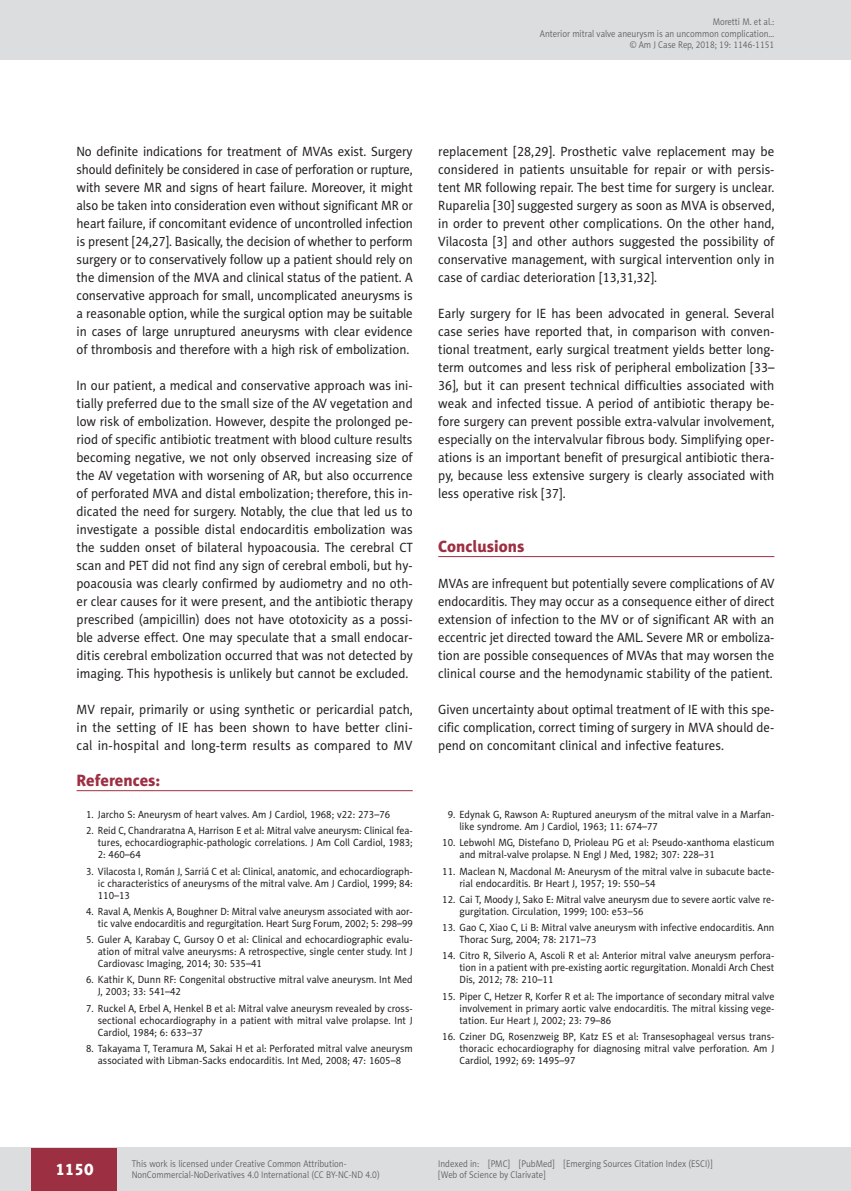
<style>
.page{position:relative;width:851px;height:1191px;background:#fff}
.page>*{position:absolute;margin:0;border:0;box-sizing:border-box;transform-origin:0 0}
.AJCR_Headline_1{font:16.5px "Naomi Sans EFN Heavy";color:#9d2f42}
.AJCR_Referencje_Tytu{font:16.5px "Naomi Sans EFN Heavy";color:#9d2f42}
.t1{font:16.5px "Naomi Sans EFN Heavy";color:#fff}
.AJCR_Body{font:13.5px/18px "Naomi Sans EFN";color:#231f20;text-align:justify;scale:.95 1}
.AJCR_Body-2{font:13.5px/18px "Naomi Sans EFN";color:#231f20;text-align:justify;scale:.96 1}
.AJCR_Body-3{font:13.5px/18px "Naomi Sans EFN";color:#231f20;text-align:justify;scale:.93 1}
.AJCR_Body-4{font:13.5px/18px "Naomi Sans EFN";color:#231f20;text-align:justify;scale:.94 1}
.AJCR_Referencje_punk{font:10.5px/12px "Naomi Sans EFN";color:#231f20;text-align:justify;scale:.95 1}
.AJCR_Referencje_punk-2{font:10.5px/12px "Naomi Sans EFN";color:#231f20;text-align:justify;scale:.94 1}
.t2{font:9.75px/11.2px "Naomi Sans EFN Light";color:#57585a;scale:.9 1}
</style>
<div class="page">
<hr style="left:438px;top:556px;width:336px;height:1px;background:#9d2f42">
<hr style="left:77px;top:790px;width:335px;height:1px;background:#9d2f42">
<div style="left:0;top:1148px;width:850px;height:43px;background:#dcdddf"></div>
<div style="left:32px;top:1147px;width:85px;height:43px;background:#9d2f42"></div>
<div style="left:0;top:0;width:850px;height:60px;background:#dcdddf"></div>
<hr style="left:850px;top:0;width:1px;height:60px;background:#dcdddf">
<p class="t2" style="left:540px;top:16px;width:262px;text-align:right">Moretti M. et al.:<br>Anterior mitral valve aneurysm is an uncommon complication… © Am J Case Rep, 2018; 19: 1146-1151</p>
<p class="AJCR_Body" style="left:77px;top:142px;width:355px">No definite indications for treatment of MVAs exist. Surgery should definitely be considered in case of perforation or rupture, with severe MR and signs of heart failure. Moreover, it might also be taken into consideration even without significant MR or heart failure, if concomitant evidence of uncontrolled infection is present [24,27]. Basically, the decision of whether to perform surgery or to conservatively follow up a patient should rely on the dimension of the MVA and clinical status of the patient. A conservative approach for small, uncomplicated aneurysms is a reasonable option, while the surgical option may be suitable in cases of large unruptured aneurysms with clear evidence of thrombosis and therefore with a high risk of embolization.</p>
<p class="AJCR_Body" style="left:77px;top:376px;width:355px">In our patient, a medical and conservative approach was ini&shy;tially preferred due to the small size of the AV vegetation and low risk of embolization. However, despite the prolonged pe&shy;riod of specific antibiotic treatment with blood culture results becoming negative, we not only observed increasing size of the AV vegetation with worsening of AR, but also occurrence of perforated MVA and distal embolization; therefore, this in&shy;dicated the need for surgery. Notably, the clue that led us to investigate a possible distal endocarditis embolization was the sudden onset of bilateral hypoacousia. The cerebral CT scan and PET did not find any sign of cerebral emboli, but hy&shy;poacousia was clearly confirmed by audiometry and no oth&shy;er clear causes for it were present, and the antibiotic therapy prescribed (ampicillin) does not have ototoxicity as a possi&shy;ble adverse effect. One may speculate that a small endocar&shy;ditis cerebral embolization occurred that was not detected by imaging. This hypothesis is unlikely but cannot be excluded.</p>
<p class="AJCR_Body" style="left:77px;top:700px;width:355px">MV repair, primarily or using synthetic or pericardial patch, in the setting of IE has been shown to have better clini&shy;cal in-hospital and long-term results as compared to MV</p>
<p class="AJCR_Referencje_Tytu" style="left:77px;top:770px;width:85px">References:</p>
<p class="AJCR_Referencje_punk" style="left:86px;top:808px;width:321px">1. Jarcho S: Aneurysm of heart valves. Am J Cardiol, 1968; v22: 273–76</p>
<p class="AJCR_Referencje_punk-2" style="left:98px;top:825px;width:336px;text-indent:-12px">2. Reid C, Chandraratna A, Harrison E et al: Mitral valve aneurysm: Clinical fea&shy;tures, echocardiographic-pathologic correlations. J Am Coll Cardiol, 1983; 2: 460–64</p>
<p class="AJCR_Referencje_punk-2" style="left:98px;top:865px;width:336px;text-indent:-12px">3. Vilacosta I, Román J, Sarriá C et al: Clinical, anatomic, and echocardiograph&shy;ic characteristics of aneurysms of the mitral valve. Am J Cardiol, 1999; 84:<br>110–13</p>
<p class="AJCR_Referencje_punk-2" style="left:86px;top:905px;width:349px;text-align:right">4. Raval A, Menkis A, Boughner D: Mitral valve aneurysm associated with aor&shy;tic valve endocarditis and regurgitation. Heart Surg Forum, 2002; 5: 298–99</p>
<p class="AJCR_Referencje_punk" style="left:98px;top:933px;width:333px;text-indent:-12px">5. Guler A, Karabay C, Gursoy O et al: Clinical and echocardiographic evalu&shy;ation of mitral valve aneurysms: A retrospective, single center study. Int J Cardiovasc Imaging, 2014; 30: 535–41</p>
<p class="AJCR_Referencje_punk" style="left:98px;top:974px;width:333px;text-indent:-12px">6. Kathir K, Dunn RF: Congenital obstructive mitral valve aneurysm. Int Med<br>J, 2003; 33: 541–42</p>
<p class="AJCR_Referencje_punk" style="left:98px;top:1002px;width:333px;text-indent:-12px">7. Ruckel A, Erbel A, Henkel B et al: Mitral valve aneurysm revealed by cross&shy;sectional echocardiography in a patient with mitral valve prolapse. Int J Cardiol, 1984; 6: 633–37</p>
<p class="AJCR_Referencje_punk" style="left:86px;top:1042px;width:345px;text-align:center">8. Takayama T, Teramura M, Sakai H et al: Perforated mitral valve aneurysm associated with Libman-Sacks endocarditis. Int Med, 2008; 47: 1605–8</p>
<p class="AJCR_Body-2" style="left:438px;top:142px;width:352px">replacement [28,29]. Prosthetic valve replacement may be considered in patients unsuitable for repair or with persis&shy;tent MR following repair. The best time for surgery is unclear.<br>Ruparelia [30] suggested surgery as soon as MVA is observed, in order to prevent other complications. On the other hand, Vilacosta [3] and other authors suggested the possibility of conservative management, with surgical intervention only in case of cardiac deterioration [13,31,32].</p>
<p class="AJCR_Body" style="left:438px;top:304px;width:355px">Early surgery for IE has been advocated in general. Several case series have reported that, in comparison with conven&shy;tional treatment, early surgical treatment yields better long&shy;term outcomes and less risk of peripheral embolization [33– 36], but it can present technical difficulties associated with weak and infected tissue. A period of antibiotic therapy be&shy;fore surgery can prevent possible extra-valvular involvement, especially on the intervalvular fibrous body. Simplifying oper&shy;ations is an important benefit of presurgical antibiotic thera&shy;py, because less extensive surgery is clearly associated with less operative risk [37].</p>
<p class="AJCR_Headline_1" style="left:438px;top:536px;width:88px">Conclusions</p>
<p class="AJCR_Body-3" style="left:438px;top:574px;width:363px">MVAs are infrequent but potentially severe complications of AV endocarditis. They may occur as a consequence either of direct extension of infection to the MV or of significant AR with an eccentric jet directed toward the AML. Severe MR or emboliza&shy;tion are possible consequences of MVAs that may worsen the clinical course and the hemodynamic stability of the patient.</p>
<p class="AJCR_Body-4" style="left:438px;top:700px;width:359px">Given uncertainty about optimal treatment of IE with this spe&shy;cific complication, correct timing of surgery in MVA should de&shy;pend on concomitant clinical and infective features.</p>
<p class="AJCR_Referencje_punk" style="left:459px;top:808px;width:333px;text-indent:-12px">9. Edynak G, Rawson A: Ruptured aneurysm of the mitral valve in a Marfan&shy;like syndrome. Am J Cardiol, 1963; 11: 674–77</p>
<p class="AJCR_Referencje_punk" style="left:459px;top:837px;width:333px;text-indent:-17px">10. Lebwohl MG, Distefano D, Prioleau PG et al: Pseudo-xanthoma elasticum and mitral-valve prolapse. N Engl J Med, 1982; 307: 228–31</p>
<p class="AJCR_Referencje_punk" style="left:459px;top:865px;width:333px;text-indent:-17px">11. Maclean N, Macdonal M: Aneurysm of the mitral valve in subacute bacte&shy;rial endocarditis. Br Heart J, 1957; 19: 550–54</p>
<p class="AJCR_Referencje_punk-2" style="left:459px;top:893px;width:336px;text-indent:-17px">12. Cai T, Moody J, Sako E: Mitral valve aneurysm due to severe aortic valve re&shy;gurgitation. Circulation, 1999; 100: e53–56</p>
<p class="AJCR_Referencje_punk" style="left:459px;top:921px;width:333px;text-indent:-17px">13. Gao C, Xiao C, Li B: Mitral valve aneurysm with infective endocarditis. Ann<br>Thorac Surg, 2004; 78: 2171–73</p>
<p class="AJCR_Referencje_punk" style="left:459px;top:950px;width:333px;text-indent:-17px">14. Citro R, Silverio A, Ascoli R et al: Anterior mitral valve aneurysm perfora&shy;tion in a patient with pre-existing aortic regurgitation. Monaldi Arch Chest Dis, 2012; 78: 210–11</p>
<p class="AJCR_Referencje_punk" style="left:459px;top:990px;width:333px;text-indent:-17px">15. Piper C, Hetzer R, Korfer R et al: The importance of secondary mitral valve involvement in primary aortic valve endocarditis. The mitral kissing vege&shy;tation. Eur Heart J, 2002; 23: 79–86</p>
<p class="AJCR_Referencje_punk" style="left:459px;top:1030px;width:333px;text-indent:-17px">16. Cziner DG, Rosenzweig BP, Katz ES et al: Transesophageal versus trans&shy;thoracic echocardiography for diagnosing mitral valve perforation. Am J Cardiol, 1992; 69: 1495–97</p>
<p class="t1" style="left:55px;top:1159px;width:40px">1150</p>
<p class="t2" style="left:132px;top:1158px;width:277px">This work is licensed under Creative Common Attribution-<br>NonCommercial-NoDerivatives 4.0 International (CC BY-NC-ND 4.0)</p>
<p class="t2" style="left:438px;top:1158px;width:306px">Indexed in: [PMC] [PubMed] [Emerging Sources Citation Index (ESCI)] [Web of Science by Clarivate]</p>
</div>
